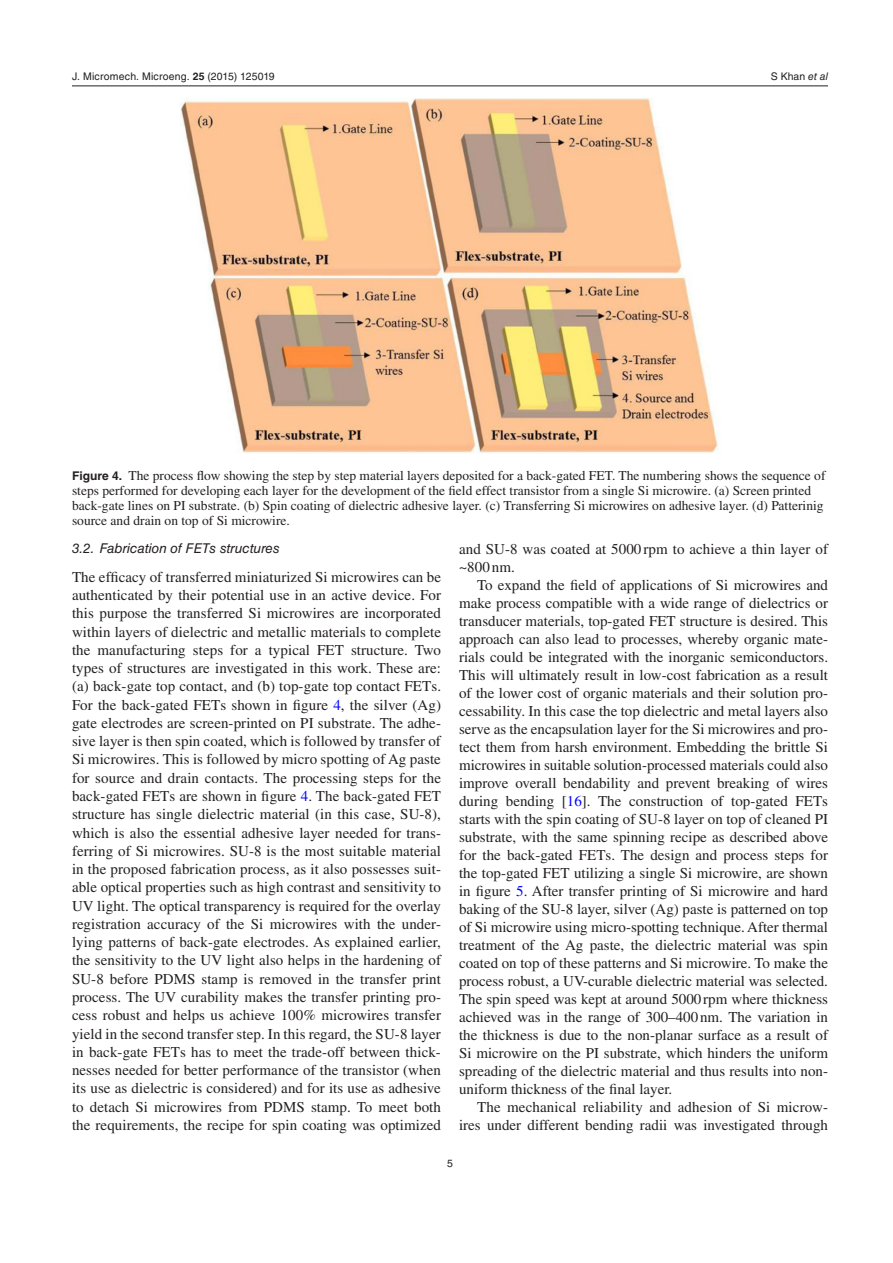
<style>
.page{position:relative;width:893px;height:1263px;background:#fff}
.page>*{position:absolute;margin:0;border:0;box-sizing:border-box;transform-origin:0 0}
.t1{font:15px/18.3px "Times LT Std";letter-spacing:.005em;color:#231f20;text-align:justify}
.t2{font:13.5px/15px "Times LT Std";color:#231f20}
.t3{font:italic 13.5px "Helvetica LT Std";color:#231f20}
.t4{font:10.5px "Helvetica LT Std";letter-spacing:.02em;color:#231f20}
.s1{font-family:"Helvetica";font-weight:700}
.s2{font-family:"Helvetica"}
.s3{font-style:italic}
.s4{font-family:"Helvetica LT Std";font-weight:700;font-size:12px}
.s5{color:#00f}
.s6{font-family:"STIX General"}
</style>
<div class="page">
<hr style="left:72px;top:86px;width:756px;height:1px;background:#231f20">
<img style="left:180px;top:98px;width:539px;height:355px">
<p class="t4" style="left:72px;top:70px;width:204px">J. Micromech. Microeng. <span class="s1">25</span> (<span class="s2">2015</span>) 125019</p>
<p class="t4" style="left:771px;top:70px;width:59px">S Khan <span class="s3">et al</span></p>
<p class="t2" style="left:72px;top:468px;width:755px"><span class="s4">Figure 4.</span> The process flow showing the step by step material layers deposited for a back-gated FET. The numbering shows the sequence of steps performed for developing each layer for the development of the field effect transistor from a single Si microwire. (a) Screen printed back-gate lines on PI substrate. (b) Spin coating of dielectric adhesive layer. (c) Transferring Si microwires on adhesive layer. (d) Patterinig source and drain on top of Si microwire.</p>
<p class="t3" style="left:72px;top:540px;width:209px">3.2. Fabrication of FETs structures</p>
<p class="t1" style="left:72px;top:567px;width:371px">The efficacy of transferred miniaturized Si microwires can be authenticated by their potential use in an active device. For this purpose the transferred Si microwires are incorporated within layers of dielectric and metallic materials to complete the manufacturing steps for a typical FET structure. Two types of structures are investigated in this work. These are: (a) back-gate top contact, and (b) top-gate top contact FETs.<br>For the back-gated FETs shown in figure <span class="s5">4</span>, the silver (Ag) gate electrodes are screen-printed on PI substrate. The adhe&shy;sive layer is then spin coated, which is followed by transfer of Si microwires. This is followed by micro spotting of Ag paste for source and drain contacts. The processing steps for the back-gated FETs are shown in figure <span class="s5">4</span>. The back-gated FET structure has single dielectric material (in this case, SU-8), which is also the essential adhesive layer needed for trans&shy;ferring of Si microwires. SU-8 is the most suitable material in the proposed fabrication process, as it also possesses suit&shy;able optical properties such as high contrast and sensitivity to UV light. The optical transparency is required for the overlay registration accuracy of the Si microwires with the under&shy;lying patterns of back-gate electrodes. As explained earlier, the sensitivity to the UV light also helps in the hardening of SU-8 before PDMS stamp is removed in the transfer print process. The UV curability makes the transfer printing pro&shy;cess robust and helps us achieve 100% microwires transfer yield in the second transfer step. In this regard, the SU-8 layer in back-gate FETs has to meet the trade-off between thick&shy;nesses needed for better performance of the transistor (when its use as dielectric is considered) and for its use as adhesive to detach Si microwires from PDMS stamp. To meet both the requirements, the recipe for spin coating was optimized</p>
<p class="t1" style="left:459px;top:539px;width:370px">and SU-8 was coated at 5000 rpm to achieve a thin layer of ~800 nm.</p>
<p class="t1" style="left:459px;top:575px;width:371px;text-indent:18px">To expand the field of applications of Si microwires and make process compatible with a wide range of dielectrics or transducer materials, top-gated FET structure is desired. This approach can also lead to processes, whereby organic mate&shy;rials could be integrated with the inorganic semiconductors.<br>This will ultimately result in low-cost fabrication as a result of the lower cost of organic materials and their solution pro&shy;cessability. In this case the top dielectric and metal layers also serve as the encapsulation layer for the Si microwires and pro&shy;tect them from harsh environment. Embedding the brittle Si microwires in suitable solution-processed materials could also improve overall bendability and prevent breaking of wires during bending [<span class="s5">16</span>]. The construction of top-gated FETs starts with the spin coating of SU-8 layer on top of cleaned PI substrate, with the same spinning recipe as described above for the back-gated FETs. The design and process steps for the top-gated FET utilizing a single Si microwire, are shown in figure <span class="s5">5</span>. After transfer printing of Si microwire and hard baking of the SU-8 layer, silver (Ag) paste is patterned on top of Si microwire using micro-spotting technique. After thermal treatment of the Ag paste, the dielectric material was spin coated on top of these patterns and Si microwire. To make the process robust, a UV-curable dielectric material was selected.<br>The spin speed was kept at around 5000rpm where thickness achieved was in the range of 300<span class="s6">–</span>400nm. The variation in the thickness is due to the non-planar surface as a result of Si microwire on the PI substrate, which hinders the uniform spreading of the dielectric material and thus results into non&shy;uniform thickness of the final layer.</p>
<p class="t1" style="left:459px;top:1097px;width:371px;text-align:right">The mechanical reliability and adhesion of Si microw&shy;ires under different bending radii was investigated through</p>
<p class="t4" style="left:447px;top:1157px;width:7px">5</p>
</div>
